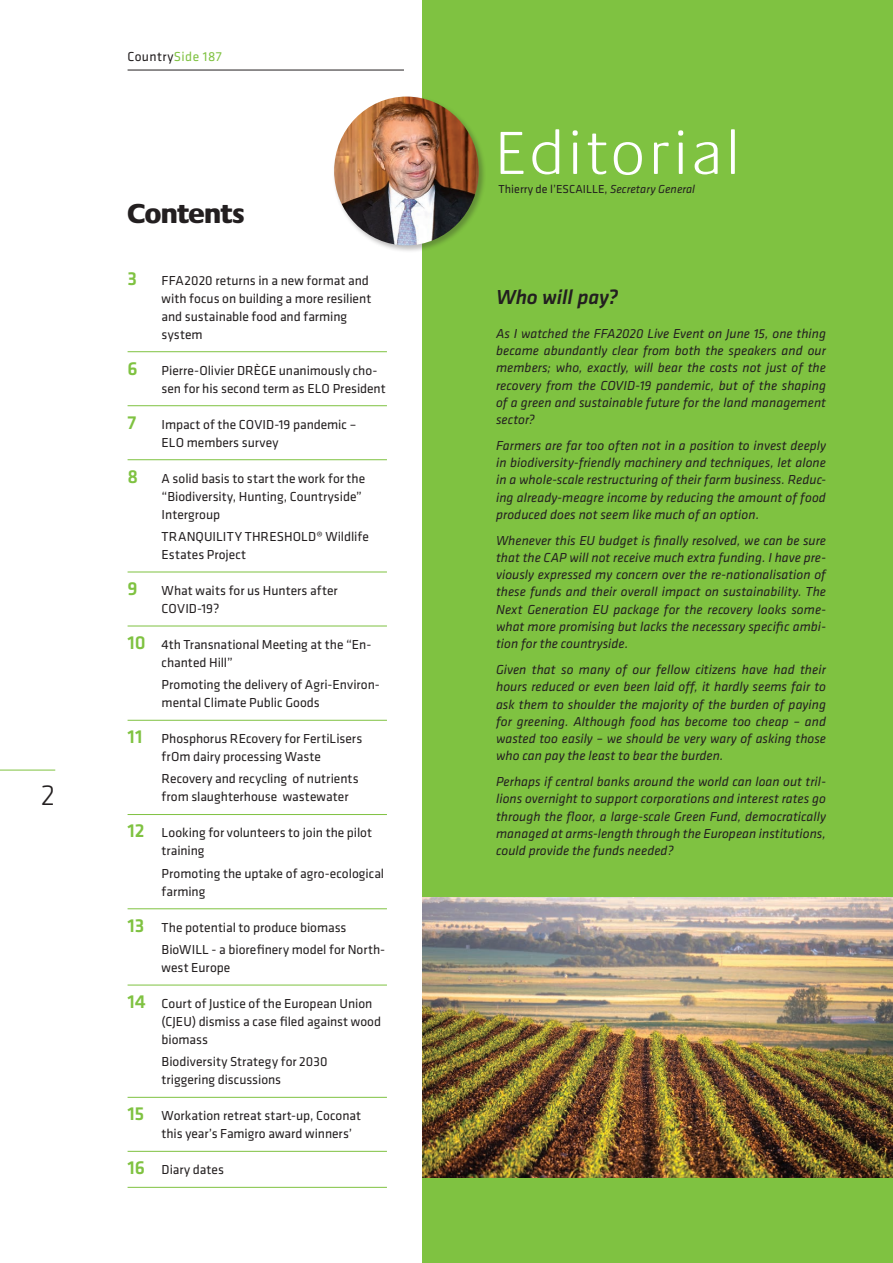
<style>
.page{position:relative;width:893px;height:1263px;background:#fff}
.page>*{position:absolute;margin:0;border:0;box-sizing:border-box;transform-origin:0 0}
.t1{font:300 63px "Praxis";letter-spacing:.08em;color:#fff}
.t2{font:300 30px "Klavika";color:#231f20}
.t3{font:800 28.5px "Praxis";letter-spacing:-.015em;color:#231f20}
.t4{font:italic 500 21px "Klavika";letter-spacing:-.005em;color:#231f20}
.t5{font:500 19.5px "Klavika";color:#7fc241}
.No_Spacing{font:italic 13.5px/17.2px "Klavika";letter-spacing:.005em;color:#231f20;text-align:justify}
.t6{font:13.5px/18px "Klavika";color:#231f20}
.t7{font:13.5px "Klavika";letter-spacing:.03em;color:#231f20}
.t8{font:12px "Klavika";color:#231f20}
.s1{color:#7fc241}
.s2{font-weight:500;font-size:19.5px;color:#7fc241}
.s3{font-style:italic}
</style>
<div class="page">
<hr style="left:0;top:770px;width:55px;height:1px;background:#7fc241">
<hr style="left:128px;top:70px;width:276px;height:1px;background:#231f20">
<div style="left:422px;top:0;width:471px;height:1263px;background:#7fc241"></div>
<div style="left:332px;top:95px;width:154px;height:158px;background:#231f20;opacity:.3"></div>
<img style="left:334px;top:97px;width:145px;height:148px">
<hr style="left:128px;top:351px;width:259px;height:1px;background:#7fc241">
<hr style="left:128px;top:405px;width:259px;height:1px;background:#7fc241">
<hr style="left:128px;top:459px;width:259px;height:1px;background:#7fc241">
<hr style="left:128px;top:572px;width:259px;height:1px;background:#7fc241">
<hr style="left:128px;top:626px;width:259px;height:1px;background:#7fc241">
<hr style="left:128px;top:720px;width:259px;height:1px;background:#7fc241">
<hr style="left:128px;top:814px;width:259px;height:1px;background:#7fc241">
<hr style="left:128px;top:908px;width:259px;height:1px;background:#7fc241">
<hr style="left:128px;top:985px;width:259px;height:1px;background:#7fc241">
<hr style="left:128px;top:1097px;width:259px;height:1px;background:#7fc241">
<hr style="left:128px;top:1151px;width:259px;height:1px;background:#7fc241">
<hr style="left:128px;top:1187px;width:259px;height:1px;background:#7fc241">
<img style="left:422px;top:897px;width:471px;height:280px">
<p class="t2" style="left:41px;top:779px;width:16px">2</p>
<p class="t7" style="left:128px;top:49px;width:96px">Country<span class="s1">Side 187</span></p>
<p class="t3" style="left:128px;top:198px;width:118px">Contents</p>
<p class="t5" style="left:128px;top:267px;width:11px">3</p>
<p class="t6" style="left:162px;top:271px;width:211px">FFA2020 returns in a new format and with focus on building a more resilient and sustainable food and farming system</p>
<p class="t6" style="left:162px;top:361px;width:226px;text-indent:-34px"><span class="s2">6</span> Pierre-Olivier DRÈGE unanimously cho&shy;sen for his second term as ELO President</p>
<p class="t5" style="left:128px;top:411px;width:10px">7</p>
<p class="t6" style="left:162px;top:415px;width:196px">Impact of the COVID-19 pandemic –<br>ELO members survey</p>
<p class="t6" style="left:162px;top:469px;width:205px;text-indent:-34px"><span class="s2">8</span> A solid basis to start the work for the “Biodiversity, Hunting, Countryside”<br>Intergroup</p>
<p class="t6" style="left:162px;top:528px;width:209px">TRANQUILITY THRESHOLD® Wildlife<br>Estates Project</p>
<p class="t6" style="left:162px;top:582px;width:178px;text-indent:-34px"><span class="s2">9</span> What waits for us Hunters after<br>COVID-19?</p>
<p class="t6" style="left:162px;top:636px;width:211px;text-indent:-34px"><span class="s2">10</span> 4th Transnational Meeting at the “En&shy;chanted Hill”</p>
<p class="t6" style="left:162px;top:676px;width:220px">Promoting the delivery of Agri-Environ&shy;mental Climate Public Goods</p>
<p class="t6" style="left:128px;top:730px;width:236px;text-align:center"><span class="s2">11</span> Phosphorus REcovery for FertiLisers frOm dairy processing Waste</p>
<p class="t6" style="left:162px;top:770px;width:199px">Recovery and recycling of nutrients from slaughterhouse wastewater</p>
<p class="t6" style="left:162px;top:824px;width:212px;text-indent:-34px"><span class="s2">12</span> Looking for volunteers to join the pilot training</p>
<p class="t6" style="left:162px;top:864px;width:224px">Promoting the uptake of agro-ecological farming</p>
<p class="t6" style="left:128px;top:918px;width:220px"><span class="s2">13</span> The potential to produce biomass</p>
<p class="t6" style="left:162px;top:941px;width:225px">BioWILL - a biorefinery model for North&shy;west Europe</p>
<p class="t6" style="left:162px;top:995px;width:221px;text-indent:-34px"><span class="s2">14</span> Court of Justice of the European Union (CJEU) dismiss a case filed against wood biomass</p>
<p class="t6" style="left:162px;top:1053px;width:167px">Biodiversity Strategy for 2030 triggering discussions</p>
<p class="t6" style="left:162px;top:1107px;width:201px;text-indent:-34px"><span class="s2">15</span> Workation retreat start-up, Coconat this year’s Famigro award winners’</p>
<p class="t6" style="left:128px;top:1161px;width:98px"><span class="s2">16</span> Diary dates</p>
<p class="t1" style="left:496px;top:120px;width:245px">Editorial</p>
<p class="t8" style="left:499px;top:183px;width:198px">Thierry de l’ESCAILLE, <span class="s3">Secretary General</span></p>
<p class="t4" style="left:496px;top:285px;width:123px">Who will pay?</p>
<p class="No_Spacing" style="left:496px;top:325px;width:331px">As I watched the FFA2020 Live Event on June 15, one thing became abundantly clear from both the speakers and our members; who, exactly, will bear the costs not just of the recovery from the COVID-19 pandemic, but of the shaping of a green and sustainable future for the land management sector?</p>
<p class="No_Spacing" style="left:496px;top:437px;width:331px">Farmers are far too often not in a position to invest deeply in biodiversity-friendly machinery and techniques, let alone in a whole-scale restructuring of their farm business. Reduc&shy;ing already-meagre income by reducing the amount of food produced does not seem like much of an option.</p>
<p class="No_Spacing" style="left:496px;top:532px;width:331px">Whenever this EU budget is finally resolved, we can be sure that the CAP will not receive much extra funding. I have pre&shy;viously expressed my concern over the re-nationalisation of these funds and their overall impact on sustainability. The Next Generation EU package for the recovery looks some&shy;what more promising but lacks the necessary specific ambi&shy;tion for the countryside.</p>
<p class="No_Spacing" style="left:496px;top:661px;width:331px">Given that so many of our fellow citizens have had their hours reduced or even been laid off, it hardly seems fair to ask them to shoulder the majority of the burden of paying for greening. Although food has become too cheap – and wasted too easily – we should be very wary of asking those who can pay the least to bear the burden.</p>
<p class="No_Spacing" style="left:496px;top:773px;width:331px">Perhaps if central banks around the world can loan out tril&shy;lions overnight to support corporations and interest rates go through the floor, a large-scale Green Fund, democratically managed at arms-length through the European institutions, could provide the funds needed?</p>
</div>
